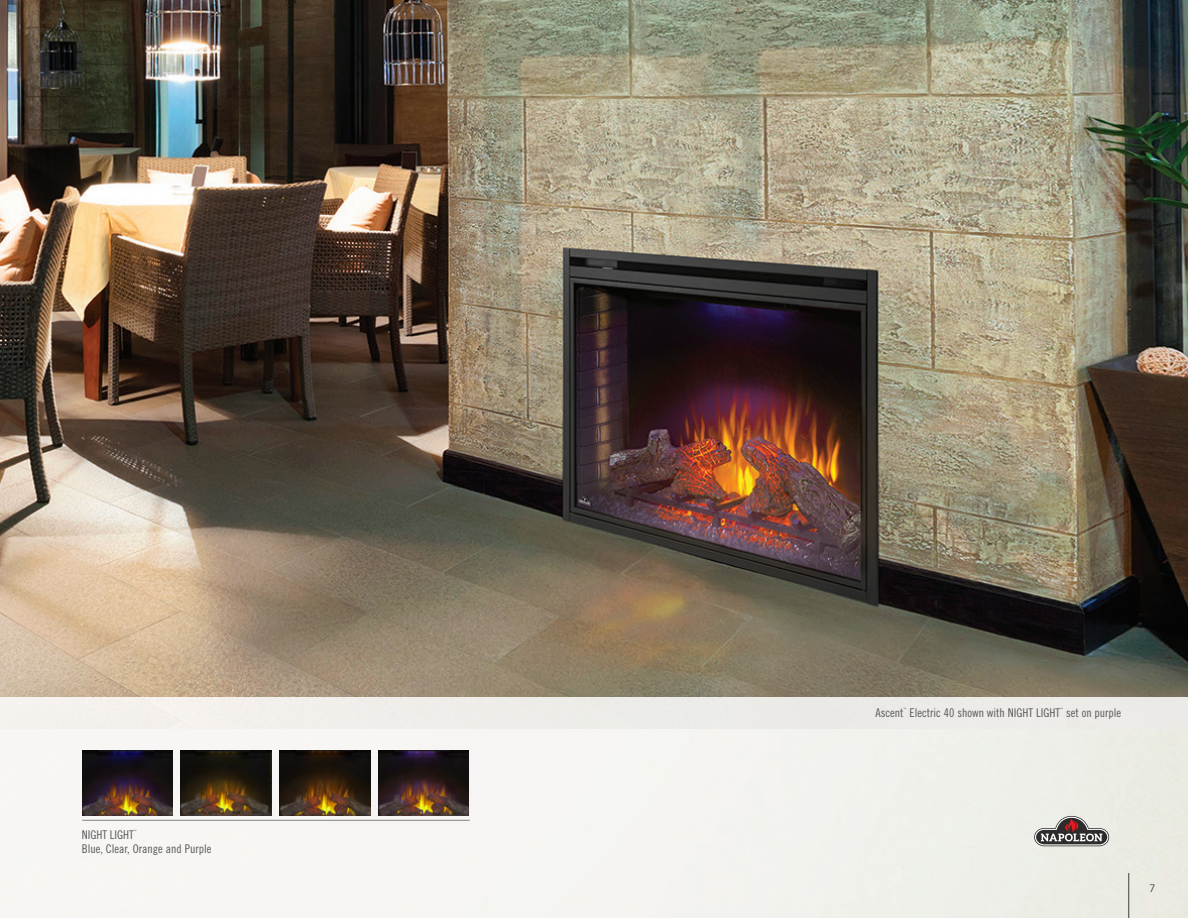
<style>
.page{position:relative;width:1188px;height:918px;background:#fff}
.page>*{position:absolute;margin:0;border:0;box-sizing:border-box;transform-origin:0 0}
.Accessories_Type{font:12px "Trade Gothic LT Std Cn 18";color:#57585a}
.t1{font:10.5px "Trade Gothic LT Std";color:#3e3e3f}
.Accessories_Type-2{font:3px "Trade Gothic LT Std Cn 18";color:#57585a}
</style>
<div class="page">
<img style="left:0;top:729px;width:1188px;height:189px">
<hr style="left:1128px;top:873px;width:1px;height:45px;background:#3e3e3f">
<img style="left:0;top:0;width:1188px;height:698px">
<div style="left:0;top:698px;width:1188px;height:31px;background:#eeece9"></div>
<svg style="left:1034px;top:816px;width:75px;height:30px;background:#958d8c"></svg>
<hr style="left:82px;top:820px;width:388px;height:1px;background:#808285">
<img style="left:82px;top:750px;width:91px;height:66px">
<img style="left:181px;top:750px;width:91px;height:66px">
<img style="left:279px;top:750px;width:91px;height:66px">
<img style="left:378px;top:750px;width:91px;height:66px">
<p class="Accessories_Type" style="left:82px;top:828px;width:54px">NIGHT LIGHT</p>
<p class="Accessories_Type-2" style="left:134px;top:830px;width:4px">™</p>
<p class="Accessories_Type" style="left:82px;top:841px;width:131px">Blue, Clear, Orange and Purple</p>
<p class="Accessories_Type" style="left:876px;top:705px;width:29px">Ascent</p>
<p class="Accessories_Type-2" style="left:904px;top:707px;width:4px">™</p>
<p class="Accessories_Type" style="left:910px;top:705px;width:152px">Electric 40 shown with NIGHT LIGHT</p>
<p class="Accessories_Type-2" style="left:1060px;top:707px;width:4px">™</p>
<p class="Accessories_Type" style="left:1066px;top:705px;width:57px">set on purple</p>
<p class="t1" style="left:1149px;top:882px;width:8px">7</p>
</div>
